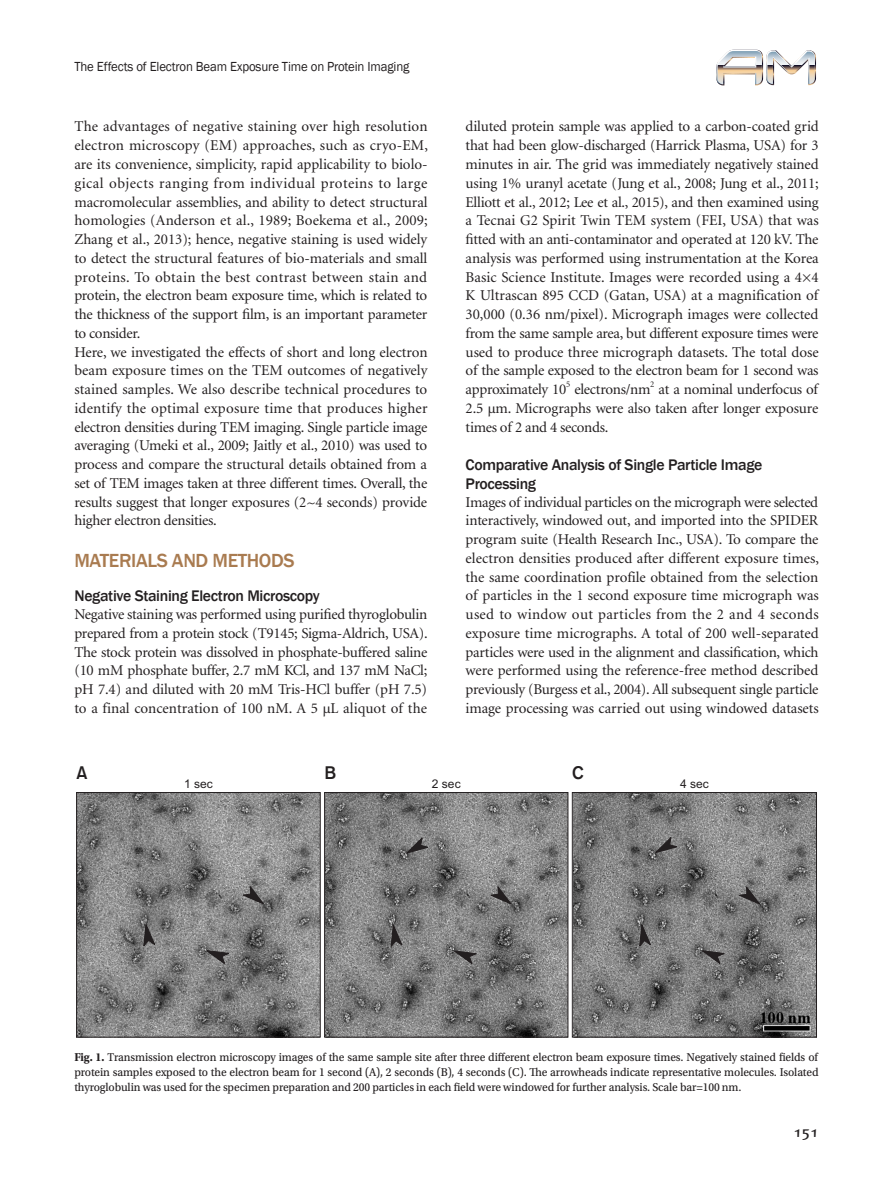
<style>
.page{position:relative;width:893px;height:1191px;background:#fff}
.page>*{position:absolute;margin:0;border:0;box-sizing:border-box;transform-origin:0 0}
.서론{font:500 19.5px "Franklin Gothic";letter-spacing:-.02em;color:#a97b50}
.t1{font:18px "Gothic 725 BT Bold A";color:#231f20}
._1제목{font:500 15.75px/18.8px "Franklin Gothic";letter-spacing:-.02em;color:#231f20}
.t2{font:15.75px "Formal 436 BT";color:#231f20;scale:.95 1}
.본문{font:15px/18.8px "Minion";letter-spacing:-.005em;color:#231f20;text-align:justify}
.머리말-홀_제목{font:13.5px "Franklin Gothic";letter-spacing:-.01em;color:#231f20;scale:.95 1}
.표제목{font:12px/15px "Utopia Std Capt";letter-spacing:-.01em;color:#231f20;text-align:justify;scale:.95 1}
.t3{font:12px "Arial";color:#231f20}
.본문-2{font:8.7px "Minion";color:#231f20}
.s1{font-family:"Utopia Std";font-weight:700}
</style>
<div class="page">
<svg style="left:716px;top:50px;width:100px;height:35px"></svg>
<svg style="left:76px;top:792px;width:741px;height:245px;background:#808080"></svg>
<svg style="left:655px;top:837px;width:23px;height:16px"></svg>
<svg style="left:490px;top:886px;width:22px;height:18px"></svg>
<svg style="left:406px;top:837px;width:23px;height:16px"></svg>
<svg style="left:453px;top:950px;width:24px;height:14px"></svg>
<svg style="left:391px;top:923px;width:12px;height:23px"></svg>
<svg style="left:738px;top:886px;width:22px;height:18px"></svg>
<svg style="left:639px;top:923px;width:12px;height:23px"></svg>
<svg style="left:701px;top:950px;width:24px;height:14px"></svg>
<svg style="left:242px;top:886px;width:22px;height:18px"></svg>
<svg style="left:206px;top:950px;width:24px;height:13px"></svg>
<svg style="left:143px;top:923px;width:12px;height:23px"></svg>
<p class="머리말-홀_제목" style="left:74px;top:59px;width:354px">The Effects of Electron Beam Exposure Time on Protein Imaging</p>
<p class="본문" style="left:74px;top:118px;width:355px;text-align:left">The advantages of negative staining over high resolution electron microscopy (EM) approaches, such as cryo-EM, are its convenience, simplicity, rapid applicability to biolo&shy;gical objects ranging from individual proteins to large macromolecular assemblies, and ability to detect structural homologies (Anderson et al., 1989; Boekema et al., 2009; Zhang et al., 2013); hence, negative staining is used widely to detect the structural features of bio-materials and small proteins. To obtain the best contrast between stain and protein, the electron beam exposure time, which is related to the thickness of the support film, is an important parameter to consider.</p>
<p class="본문" style="left:74px;top:343px;width:355px">Here, we investigated the effects of short and long electron beam exposure times on the TEM outcomes of negatively stained samples. We also describe technical procedures to identify the optimal exposure time that produces higher electron densities during TEM imaging. Single particle image averaging (Umeki et al., 2009; Jaitly et al., 2010) was used to process and compare the structural details obtained from a set of TEM images taken at three different times. Overall, the results suggest that longer exposures (2~4 seconds) provide higher electron densities.</p>
<p class="서론" style="left:74px;top:548px;width:222px">MATERIALS AND METHODS</p>
<p class="_1제목" style="left:74px;top:586px;width:247px">Negative Staining Electron Microscopy</p>
<p class="본문" style="left:74px;top:605px;width:355px">Negative staining was performed using purified thyroglobulin prepared from a protein stock (T9145; Sigma-Aldrich, USA).<br>The stock protein was dissolved in phosphate-buffered saline (10 mM phosphate buffer, 2.7 mM KCl, and 137 mM NaCl; pH 7.4) and diluted with 20 mM Tris-HCl buffer (pH 7.5) to a final concentration of 100 nM. A 5 μL aliquot of the</p>
<p class="본문" style="left:466px;top:118px;width:355px">diluted protein sample was applied to a carbon-coated grid that had been glow-discharged (Harrick Plasma, USA) for 3 minutes in air. The grid was immediately negatively stained using 1% uranyl acetate (Jung et al., 2008; Jung et al., 2011; Elliott et al., 2012; Lee et al., 2015), and then examined using a Tecnai G2 Spirit Twin TEM system (FEI, USA) that was fitted with an anti-contaminator and operated at 120 kV. The analysis was performed using instrumentation at the Korea Basic Science Institute. Images were recorded using a 4×4<br>K Ultrascan 895 CCD (Gatan, USA) at a magnification of 30,000 (0.36 nm/pixel). Micrograph images were collected from the same sample area, but different exposure times were used to produce three micrograph datasets. The total dose of the sample exposed to the electron beam for 1 second was approximately 10</p>
<p class="본문-2" style="left:566px;top:380px;width:6px">5</p>
<p class="본문" style="left:574px;top:380px;width:78px">electrons/nm</p>
<p class="본문-2" style="left:650px;top:380px;width:6px">2</p>
<p class="본문" style="left:466px;top:380px;width:354px;text-indent:193px">at a nominal underfocus of 2.5 μm. Micrographs were also taken after longer exposure times of 2 and 4 seconds.</p>
<p class="_1제목" style="left:466px;top:455px;width:298px">Comparative Analysis of Single Particle Image<br>Processing</p>
<p class="본문" style="left:466px;top:493px;width:355px">Images of individual particles on the micrograph were selected interactively, windowed out, and imported into the SPIDER program suite (Health Research Inc., USA). To compare the electron densities produced after different exposure times, the same coordination profile obtained from the selection of particles in the 1 second exposure time micrograph was used to window out particles from the 2 and 4 seconds exposure time micrographs. A total of 200 well-separated particles were used in the alignment and classification, which were performed using the reference-free method described previously (Burgess et al., 2004). All subsequent single particle image processing was carried out using windowed datasets</p>
<p class="t1" style="left:77px;top:762px;width:13px">A</p>
<p class="t1" style="left:325px;top:762px;width:13px">B</p>
<p class="t1" style="left:572px;top:762px;width:13px">C</p>
<p class="t3" style="left:184px;top:779px;width:30px">1 sec</p>
<p class="t3" style="left:432px;top:779px;width:30px">2 sec</p>
<p class="t3" style="left:680px;top:779px;width:30px">4 sec</p>
<p class="표제목" style="left:74px;top:1050px;width:785px"><span class="s1">Fig. 1.</span> Transmission electron microscopy images of the same sample site after three different electron beam exposure times. Negatively stained fields of protein samples exposed to the electron beam for 1 second (A), 2 seconds (B), 4 seconds (C). The arrowheads indicate representative molecules. Isolated thyroglobulin was used for the specimen preparation and 200 particles in each field were windowed for further analysis. Scale bar=100 nm.</p>
<p class="t2" style="left:793px;top:1121px;width:28px">151</p>
</div>
